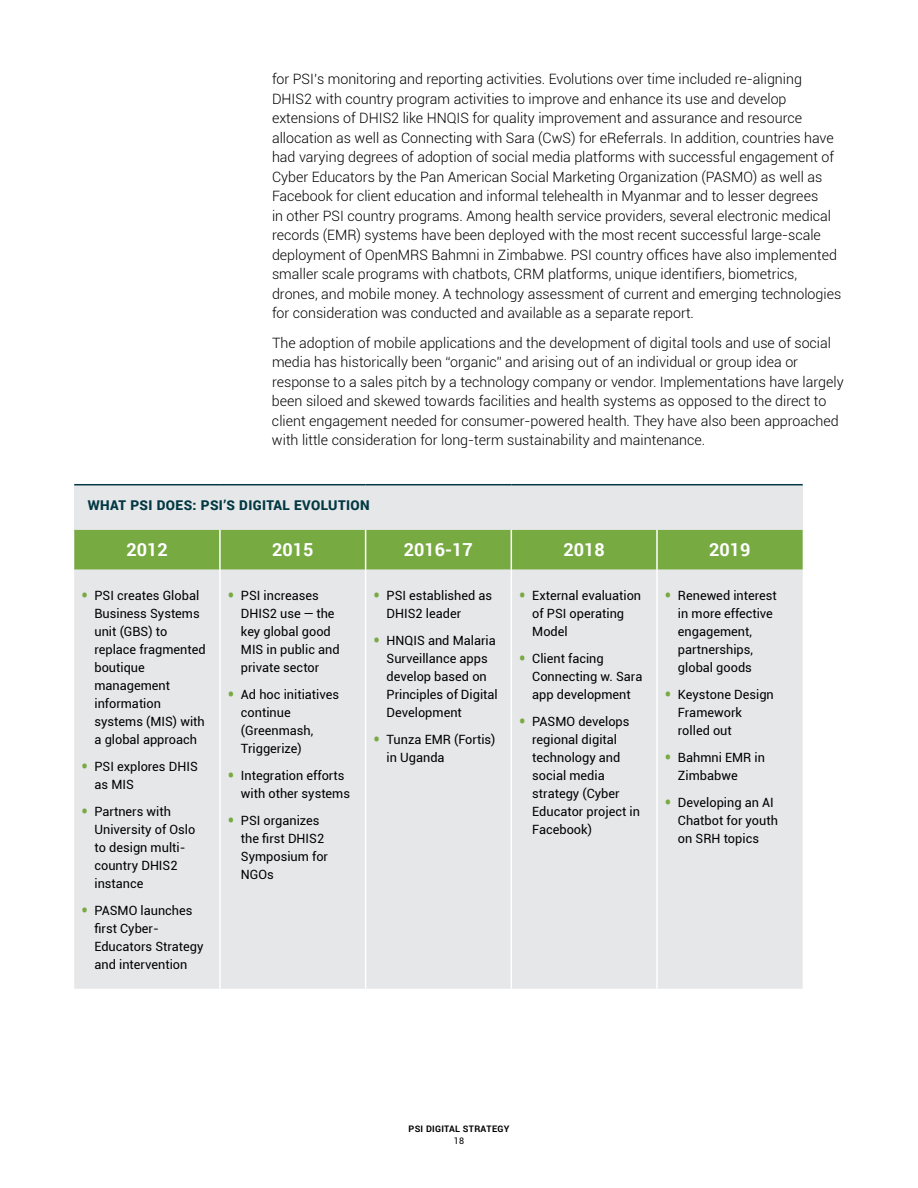
<style>
.page{position:relative;width:918px;height:1188px;background:#fff}
.page>*{position:absolute;margin:0;border:0;box-sizing:border-box;transform-origin:0 0}
.t1{font:700 18px "Roboto";color:#fff}
.t2{font:300 14.25px/19.5px "Roboto";color:#000}
.t3{font:900 13.5px "Roboto";letter-spacing:.03em;color:#023843}
.t4{font:12.75px/18px "Roboto";color:#000}
.t5{font:700 9px "Roboto";letter-spacing:.03em;color:#000}
.t6{font:9px "Roboto";color:#000}
.s1{font-size:21px;color:#78aa42}
</style>
<div class="page">
<div style="left:74px;top:485px;width:729px;height:45px;background:#e6e7e8"></div>
<div style="left:74px;top:530px;width:729px;height:40px;background:#78aa42"></div>
<div style="left:74px;top:570px;width:729px;height:419px;background:#e6e7e8"></div>
<hr style="left:74px;top:484px;width:146px;height:1px;background:#023843">
<hr style="left:220px;top:484px;width:146px;height:1px;background:#023843">
<hr style="left:366px;top:484px;width:145px;height:1px;background:#023843">
<hr style="left:511px;top:484px;width:146px;height:1px;background:#023843">
<hr style="left:657px;top:484px;width:146px;height:1px;background:#023843">
<hr style="left:219px;top:530px;width:2px;height:40px;background:#fff">
<hr style="left:365px;top:530px;width:1px;height:40px;background:#fff">
<hr style="left:511px;top:530px;width:1px;height:40px;background:#fff">
<hr style="left:656px;top:530px;width:2px;height:40px;background:#fff">
<hr style="left:219px;top:570px;width:2px;height:419px;background:#fff">
<hr style="left:365px;top:570px;width:1px;height:419px;background:#fff">
<hr style="left:511px;top:570px;width:1px;height:419px;background:#fff">
<hr style="left:656px;top:570px;width:2px;height:419px;background:#fff">
<p class="t2" style="left:272px;top:69px;width:571px">for PSI’s monitoring and reporting activities. Evolutions over time included re-aligning DHIS2 with country program activities to improve and enhance its use and develop extensions of DHIS2 like HNQIS for quality improvement and assurance and resource allocation as well as Connecting with Sara (CwS) for eReferrals. In addition, countries have had varying degrees of adoption of social media platforms with successful engagement of Cyber Educators by the Pan American Social Marketing Organization (PASMO) as well as Facebook for client education and informal telehealth in Myanmar and to lesser degrees<br>in other PSI country programs. Among health service providers, several electronic medical records (EMR) systems have been deployed with the most recent successful large-scale deployment of OpenMRS Bahmni in Zimbabwe. PSI country offices have also implemented smaller scale programs with chatbots, CRM platforms, unique identifiers, biometrics, drones, and mobile money. A technology assessment of current and emerging technologies for consideration was conducted and available as a separate report.</p>
<p class="t2" style="left:272px;top:332px;width:573px">The adoption of mobile applications and the development of digital tools and use of social media has historically been “organic” and arising out of an individual or group idea or response to a sales pitch by a technology company or vendor. Implementations have largely been siloed and skewed towards facilities and health systems as opposed to the direct to client engagement needed for consumer-powered health. They have also been approached with little consideration for long-term sustainability and maintenance.</p>
<p class="t3" style="left:88px;top:495px;width:283px">WHAT PSI DOES: PSI’S DIGITAL EVOLUTION</p>
<p class="t1" style="left:126px;top:537px;width:43px">2012</p>
<p class="t1" style="left:272px;top:537px;width:43px">2015</p>
<p class="t1" style="left:404px;top:537px;width:71px">2016-17</p>
<p class="t1" style="left:563px;top:537px;width:43px">2018</p>
<p class="t1" style="left:709px;top:537px;width:43px">2019</p>
<p class="t4" style="left:94px;top:586px;width:113px;text-indent:-14px"><span class="s1">•</span> PSI creates Global<br>Business Systems unit (GBS) to replace fragmented boutique management information systems (MIS) with a global approach</p>
<p class="t4" style="left:94px;top:757px;width:105px;text-indent:-14px"><span class="s1">•</span> PSI explores DHIS as MIS</p>
<p class="t4" style="left:94px;top:802px;width:102px;text-indent:-14px"><span class="s1">•</span> Partners with<br>University of Oslo to design multi&shy;country DHIS2 instance</p>
<p class="t4" style="left:94px;top:901px;width:111px;text-indent:-14px"><span class="s1">•</span> PASMO launches first Cyber-<br>Educators Strategy and intervention</p>
<p class="t4" style="left:241px;top:586px;width:100px;text-indent:-14px"><span class="s1">•</span> PSI increases<br>DHIS2 use — the key global good<br>MIS in public and private sector</p>
<p class="t4" style="left:241px;top:685px;width:100px;text-indent:-14px"><span class="s1">•</span> Ad hoc initiatives continue (Greenmash,<br>Triggerize)</p>
<p class="t4" style="left:241px;top:766px;width:111px;text-indent:-14px"><span class="s1">•</span> Integration efforts with other systems</p>
<p class="t4" style="left:241px;top:811px;width:89px;text-indent:-14px"><span class="s1">•</span> PSI organizes the first DHIS2<br>Symposium for<br>NGOs</p>
<p class="t4" style="left:387px;top:586px;width:107px;text-indent:-13px"><span class="s1">•</span> PSI established as<br>DHIS2 leader</p>
<p class="t4" style="left:387px;top:631px;width:113px;text-indent:-13px"><span class="s1">•</span> HNQIS and Malaria<br>Surveillance apps develop based on<br>Principles of Digital<br>Development</p>
<p class="t4" style="left:387px;top:730px;width:110px;text-indent:-13px"><span class="s1">•</span> Tunza EMR (Fortis) in Uganda</p>
<p class="t4" style="left:532px;top:586px;width:110px;text-indent:-14px"><span class="s1">•</span> External evaluation of PSI operating<br>Model</p>
<p class="t4" style="left:532px;top:649px;width:112px;text-indent:-14px"><span class="s1">•</span> Client facing<br>Connecting w. Sara app development</p>
<p class="t4" style="left:532px;top:712px;width:109px;text-indent:-14px"><span class="s1">•</span> PASMO develops regional digital technology and social media strategy (Cyber<br>Educator project in<br>Facebook)</p>
<p class="t4" style="left:678px;top:586px;width:100px;text-indent:-14px"><span class="s1">•</span> Renewed interest in more effective engagement, partnerships, global goods</p>
<p class="t4" style="left:678px;top:685px;width:97px;text-indent:-14px"><span class="s1">•</span> Keystone Design<br>Framework rolled out</p>
<p class="t4" style="left:678px;top:748px;width:88px;text-indent:-14px"><span class="s1">•</span> Bahmni EMR in<br>Zimbabwe</p>
<p class="t4" style="left:678px;top:793px;width:102px;text-indent:-14px"><span class="s1">•</span> Developing an AI<br>Chatbot for youth on SRH topics</p>
<p class="t5" style="left:409px;top:1122px;width:102px">PSI DIGITAL STRATEGY</p>
<p class="t6" style="left:454px;top:1134px;width:12px">18</p>
</div>
